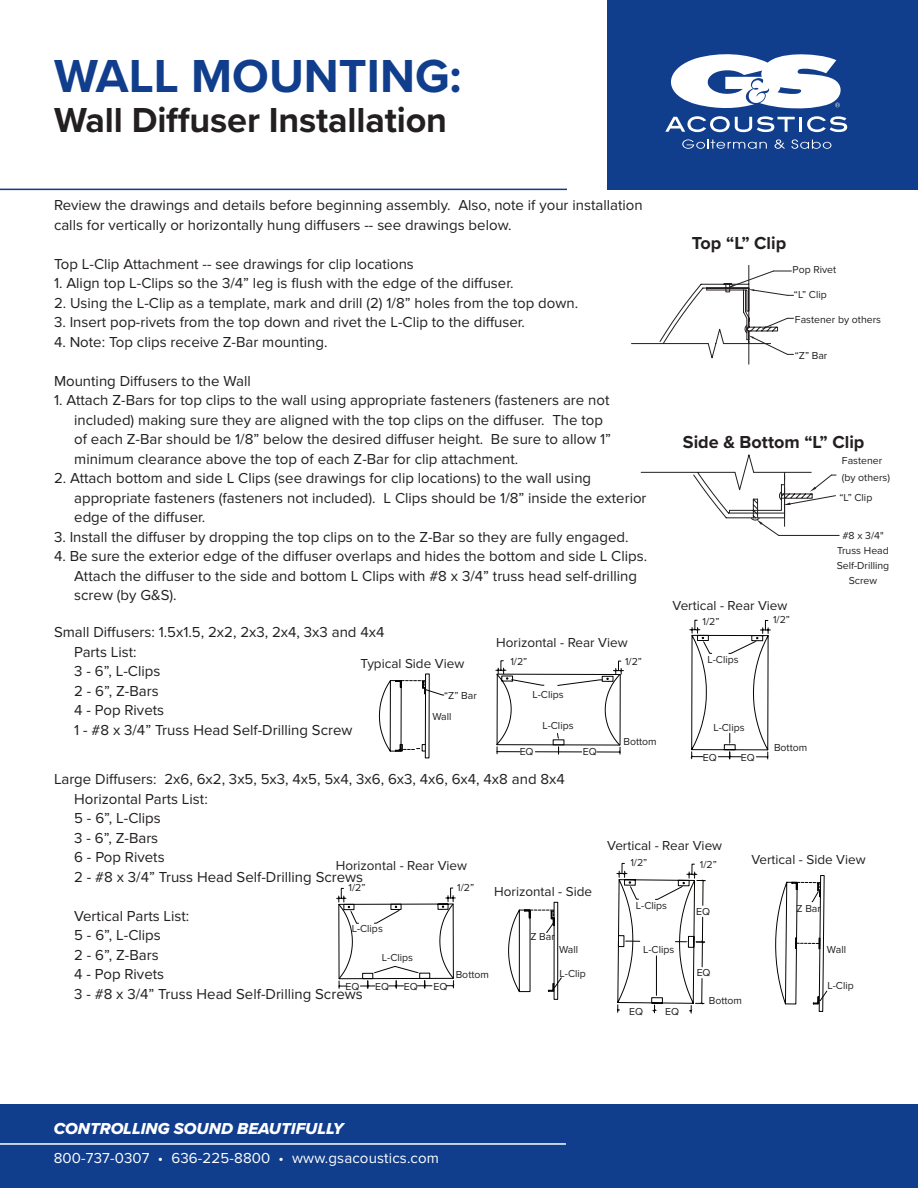
<style>
.page{position:relative;width:918px;height:1188px;background:#fff}
.page>*{position:absolute;margin:0;border:0;box-sizing:border-box;transform-origin:0 0}
.t1{font:700 48px "Proxima Nova";color:#103d8c}
.t2{font:700 36px "Proxima Nova";letter-spacing:-.005em;color:#231f20}
.t3{font:700 18px "Proxima Nova";color:#231f20}
.t4{font:16.5px "Proxima Nova Extrabld It";color:#fff}
.t5{font:15px/19.5px "Proxima Nova";color:#231f20}
.t6{font:15px "Proxima Nova";letter-spacing:.01em;color:#fff}
.t7{font:13.5px "Proxima Nova";color:#231f20}
.t8{font:10.5px/15px "Proxima Nova";color:#231f20}
</style>
<div class="page">
<div style="left:0;top:1104px;width:918px;height:84px;background:#103d8c"></div>
<hr style="left:0;top:1143px;width:566px;height:2px;background:#fff">
<div style="left:607px;top:0;width:311px;height:190px;background:#103d8c"></div>
<svg style="left:682px;top:139px;width:85px;height:10px"></svg>
<svg style="left:775px;top:139px;width:10px;height:10px"></svg>
<svg style="left:791px;top:139px;width:40px;height:10px"></svg>
<svg style="left:665px;top:116px;width:130px;height:16px"></svg>
<hr style="left:799px;top:117px;width:3px;height:15px;background:#fff">
<svg style="left:807px;top:116px;width:40px;height:16px"></svg>
<svg style="left:671px;top:54px;width:170px;height:55px"></svg>
<hr style="left:0;top:189px;width:567px;height:1px;background:#103d8c">
<svg style="left:631px;top:265px;width:163px;height:100px"></svg>
<svg style="left:640px;top:454px;width:200px;height:82px"></svg>
<svg style="left:689px;top:620px;width:82px;height:139px"></svg>
<svg style="left:379px;top:660px;width:245px;height:99px"></svg>
<svg style="left:336px;top:863px;width:492px;height:150px"></svg>
<h1 class="t1" style="left:54px;top:40px;width:409px">WALL MOUNTING:</h1>
<h2 class="t2" style="left:54px;top:94px;width:395px">Wall Diffuser Installation</h2>
<p class="t5" style="left:54px;top:196px;width:590px">Review the drawings and details before beginning assembly. Also, note if your installation calls for vertically or horizontally hung diffusers -- see drawings below.</p>
<p class="t5" style="left:54px;top:254px;width:361px">Top L-Clip Attachment -- see drawings for clip locations</p>
<p class="t5" style="left:54px;top:274px;width:461px">1. Align top L-Clips so the 3/4” leg is flush with the edge of the diffuser.</p>
<p class="t5" style="left:54px;top:293px;width:526px">2. Using the L-Clip as a template, mark and drill (2) 1/8” holes from the top down.</p>
<p class="t5" style="left:54px;top:313px;width:473px">3. Insert pop-rivets from the top down and rivet the L-Clip to the diffuser.</p>
<p class="t5" style="left:54px;top:332px;width:275px">4. Note: Top clips receive Z-Bar mounting.</p>
<p class="t5" style="left:54px;top:371px;width:198px">Mounting Diffusers to the Wall</p>
<p class="t5" style="left:74px;top:391px;width:538px;text-indent:-20px">1. Attach Z-Bars for top clips to the wall using appropriate fasteners (fasteners are not included) making sure they are aligned with the top clips on the diffuser. The top of each Z-Bar should be 1/8” below the desired diffuser height. Be sure to allow 1” minimum clearance above the top of each Z-Bar for clip attachment.</p>
<p class="t5" style="left:74px;top:469px;width:574px;text-indent:-20px">2. Attach bottom and side L Clips (see drawings for clip locations) to the wall using appropriate fasteners (fasteners not included). L Clips should be 1/8” inside the exterior edge of the diffuser.</p>
<p class="t5" style="left:54px;top:527px;width:576px">3. Install the diffuser by dropping the top clips on to the Z-Bar so they are fully engaged.</p>
<p class="t5" style="left:74px;top:547px;width:574px;text-indent:-20px">4. Be sure the exterior edge of the diffuser overlaps and hides the bottom and side L Clips.<br>Attach the diffuser to the side and bottom L Clips with #8 x 3/4” truss head self-drilling screw (by G&amp;S).</p>
<p class="t3" style="left:692px;top:229px;width:96px">Top “L” Clip</p>
<p class="t8" style="left:793px;top:262px;width:45px">Pop Rivet</p>
<p class="t8" style="left:794px;top:287px;width:34px">“L” Clip</p>
<p class="t8" style="left:795px;top:312px;width:88px">Fastener by others</p>
<p class="t8" style="left:795px;top:348px;width:34px">“Z” Bar</p>
<p class="t3" style="left:683px;top:429px;width:183px">Side &amp; Bottom “L” Clip</p>
<p class="t8" style="left:842px;top:453px;width:50px;line-height:16.5px">Fastener (by others)</p>
<p class="t8" style="left:840px;top:490px;width:34px">“L” Clip</p>
<p class="t7" style="left:673px;top:597px;width:116px">Vertical - Rear View</p>
<p class="t8" style="left:837px;top:528px;width:54px;text-align:center">#8 x 3/4"<br>Truss Head<br>Self-Drilling<br>Screw</p>
<p class="t8" style="left:703px;top:614px;width:18px">1/2”</p>
<p class="t8" style="left:773px;top:613px;width:18px">1/2”</p>
<p class="t5" style="left:74px;top:623px;width:312px;text-indent:-20px">Small Diffusers: 1.5x1.5, 2x2, 2x3, 2x4, 3x3 and 4x4<br>Parts List:<br>3 - 6”, L-Clips<br>2 - 6”, Z-Bars<br>4 - Pop Rivets<br>1 - #8 x 3/4” Truss Head Self-Drilling Screw</p>
<p class="t7" style="left:496px;top:634px;width:133px">Horizontal - Rear View</p>
<p class="t8" style="left:510px;top:655px;width:18px">1/2”</p>
<p class="t8" style="left:625px;top:655px;width:18px">1/2”</p>
<p class="t8" style="left:707px;top:652px;width:33px">L-Clips</p>
<p class="t7" style="left:360px;top:656px;width:105px">Typical Side View</p>
<p class="t8" style="left:432px;top:686px;width:46px;line-height:20.4px;text-indent:12px">“Z” Bar<br>Wall</p>
<p class="t8" style="left:532px;top:687px;width:33px">L-Clips</p>
<p class="t8" style="left:542px;top:718px;width:33px">L-Clips</p>
<p class="t8" style="left:713px;top:720px;width:33px">L-Clips</p>
<p class="t8" style="left:623px;top:734px;width:35px">Bottom</p>
<p class="t8" style="left:774px;top:740px;width:35px">Bottom</p>
<p class="t8" style="left:520px;top:744px;width:16px">EQ</p>
<p class="t8" style="left:583px;top:744px;width:16px">EQ</p>
<p class="t8" style="left:703px;top:750px;width:16px">EQ</p>
<p class="t8" style="left:741px;top:750px;width:16px">EQ</p>
<p class="t5" style="left:74px;top:770px;width:492px;text-indent:-20px">Large Diffusers: 2x6, 6x2, 3x5, 5x3, 4x5, 5x4, 3x6, 6x3, 4x6, 6x4, 4x8 and 8x4<br>Horizontal Parts List:<br>5 - 6”, L-Clips<br>3 - 6”, Z-Bars<br>6 - Pop Rivets<br>2 - #8 x 3/4” Truss Head Self-Drilling Screws</p>
<p class="t5" style="left:74px;top:906px;width:290px">Vertical Parts List:<br>5 - 6”, L-Clips<br>2 - 6”, Z-Bars<br>4 - Pop Rivets<br>3 - #8 x 3/4” Truss Head Self-Drilling Screws</p>
<p class="t7" style="left:336px;top:858px;width:133px">Horizontal - Rear View</p>
<p class="t8" style="left:348px;top:880px;width:18px">1/2”</p>
<p class="t8" style="left:457px;top:880px;width:18px">1/2”</p>
<p class="t7" style="left:494px;top:884px;width:99px">Horizontal - Side</p>
<p class="t8" style="left:352px;top:921px;width:33px">L-Clips</p>
<p class="t8" style="left:530px;top:929px;width:26px">Z Bar</p>
<p class="t8" style="left:559px;top:943px;width:21px">Wall</p>
<p class="t8" style="left:382px;top:950px;width:33px">L-Clips</p>
<p class="t8" style="left:560px;top:966px;width:28px">L-Clip</p>
<p class="t8" style="left:456px;top:967px;width:35px">Bottom</p>
<p class="t8" style="left:345px;top:980px;width:16px">EQ</p>
<p class="t8" style="left:375px;top:980px;width:16px">EQ</p>
<p class="t8" style="left:404px;top:980px;width:16px">EQ</p>
<p class="t8" style="left:433px;top:980px;width:16px">EQ</p>
<p class="t7" style="left:607px;top:837px;width:116px">Vertical - Rear View</p>
<p class="t8" style="left:630px;top:855px;width:18px">1/2”</p>
<p class="t8" style="left:700px;top:857px;width:18px">1/2”</p>
<p class="t7" style="left:751px;top:852px;width:116px">Vertical - Side View</p>
<p class="t8" style="left:636px;top:898px;width:33px">L-Clips</p>
<p class="t8" style="left:643px;top:942px;width:33px">L-Clips</p>
<p class="t8" style="left:629px;top:1005px;width:16px">EQ</p>
<p class="t8" style="left:665px;top:1005px;width:16px">EQ</p>
<p class="t8" style="left:696px;top:904px;width:16px">EQ</p>
<p class="t8" style="left:697px;top:965px;width:16px">EQ</p>
<p class="t8" style="left:709px;top:994px;width:35px">Bottom</p>
<p class="t8" style="left:797px;top:901px;width:26px">Z Bar</p>
<p class="t8" style="left:827px;top:942px;width:21px">Wall</p>
<p class="t8" style="left:827px;top:979px;width:28px">L-Clip</p>
<p class="t4" style="left:54px;top:1116px;width:291px">CONTROLLING SOUND BEAUTIFULLY</p>
<p class="t6" style="left:54px;top:1150px;width:387px">800-737-0307 • 636-225-8800 • www.gsacoustics.com</p>
</div>
